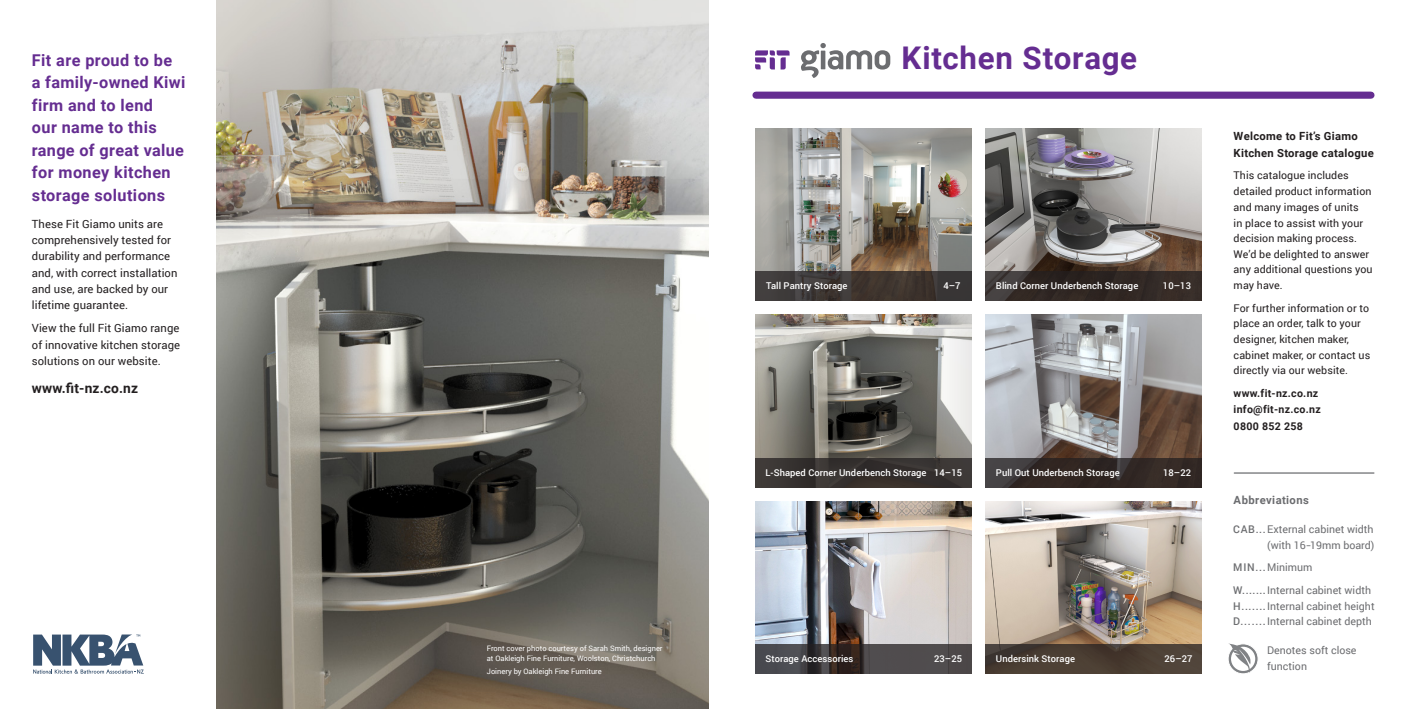
<style>
.page{position:relative;width:1418px;height:709px;background:#fff}
.page>*{position:absolute;margin:0;border:0;box-sizing:border-box;transform-origin:0 0}
.Bullet_points_Roboto{font:700 31.25px "Roboto";letter-spacing:.025em;color:#652d91}
.Bullet_points_Roboto-2{font:700 16.25px/22.5px "Roboto";letter-spacing:.025em;color:#652d91}
.Bullet_points_Roboto-3{font:700 13.75px "Roboto";letter-spacing:.01em;color:#231f20}
.Bullet_points_Roboto-4{font:11.25px/16.2px "Roboto";letter-spacing:.005em;color:#231f20}
.DPS_-_Prod_Bullet_li{font:700 11.25px/16.2px "Roboto";letter-spacing:.025em;color:#231f20}
.New_header{font:700 11.25px "Roboto";letter-spacing:.035em;color:#6c6d70}
.DPS_-_Prod_Bullet_li-2{font:10.62px/15.6px "Roboto";letter-spacing:.005em;color:#231f20}
.DPS_-_Prod_Bullet_li-3{font:10.62px/15.6px "Roboto";color:#6c6d70;text-align:right}
.DPS_-_Prod_Bullet_li-4{font:700 10.62px "Roboto";letter-spacing:.025em;color:#231f20}
.DPS_-_Prod_Bullet_li-5{font:500 9.38px "Roboto";letter-spacing:.005em;color:#fff}
.TABLE_TEXT_A{font:7.5px/10px "Roboto";color:#fff}
.s1{font-weight:500}
</style>
<div class="page">
<img style="left:755px;top:315px;width:49px;height:143px">
<svg style="left:804px;top:315px;width:167px;height:143px;background:#83817b"></svg>
<img style="left:985px;top:128px;width:216px;height:143px">
<img style="left:985px;top:315px;width:216px;height:143px">
<img style="left:985px;top:501px;width:216px;height:143px">
<img style="left:755px;top:501px;width:216px;height:143px">
<div style="left:756px;top:92px;width:614px;height:7px;background:#652d91"></div>
<svg style="left:33px;top:634px;width:111px;height:39px"></svg>
<svg style="left:1228px;top:644px;width:30px;height:30px"></svg>
<div style="left:1227px;top:643px;width:31px;height:31px;border:1px solid #fff;border-radius:50%"></div>
<div style="left:1230px;top:646px;width:25px;height:25px;background:#fff;border-radius:50%"></div>
<svg style="left:1227px;top:643px;width:23px;height:30px"></svg>
<hr style="left:1234px;top:472px;width:139px;height:1px;background:#6c6d70">
<img style="left:216px;top:0;width:493px;height:709px">
<svg style="left:985px;top:271px;width:216px;height:29px;background:#332a27"></svg>
<svg style="left:985px;top:458px;width:216px;height:29px;background:#352c29"></svg>
<svg style="left:755px;top:644px;width:216px;height:29px;background:#464243"></svg>
<svg style="left:985px;top:644px;width:216px;height:29px;background:#493d33"></svg>
<img style="left:755px;top:128px;width:216px;height:143px">
<svg style="left:755px;top:271px;width:216px;height:29px;background:#3d3734"></svg>
<div style="left:755px;top:458px;width:216px;height:29px;background:#37322f"></div>
<svg style="left:755px;top:50px;width:34px;height:19px"></svg>
<svg style="left:801px;top:43px;width:89px;height:35px"></svg>
<p class="Bullet_points_Roboto-2" style="left:32px;top:48px;width:142px">Fit are proud to be</p>
<p class="Bullet_points_Roboto-2" style="left:32px;top:71px;width:155px">a family-owned Kiwi firm and to lend<br>our name to this range of great value for money kitchen storage solutions</p>
<p class="Bullet_points_Roboto-4" style="left:32px;top:215px;width:147px">These Fit Giamo units are comprehensively tested for durability and performance and, with correct installation and use, are backed by our lifetime guarantee.</p>
<p class="Bullet_points_Roboto-4" style="left:32px;top:320px;width:150px;text-align:justify">View the full Fit Giamo range of innovative kitchen storage solutions on our website.</p>
<p class="Bullet_points_Roboto-3" style="left:32px;top:378px;width:108px">www.fit-nz.co.nz</p>
<p class="TABLE_TEXT_A" style="left:487px;top:643px;width:177px">Front cover photo courtesy of Sarah Smith, designer at Oakleigh Fine Furniture, Woolston, Christchurch</p>
<p class="TABLE_TEXT_A" style="left:487px;top:665px;width:116px">Joinery by Oakleigh Fine Furniture</p>
<p class="Bullet_points_Roboto" style="left:901px;top:36px;width:237px">Kitchen Storage</p>
<p class="DPS_-_Prod_Bullet_li-5" style="left:766px;top:279px;width:83px">Tall Pantry Storage</p>
<p class="DPS_-_Prod_Bullet_li-5" style="left:943px;top:279px;width:19px">4–7</p>
<p class="DPS_-_Prod_Bullet_li-5" style="left:995px;top:279px;width:144px">Blind Corner Underbench Storage</p>
<p class="DPS_-_Prod_Bullet_li-5" style="left:1162px;top:279px;width:30px">10–13</p>
<p class="DPS_-_Prod_Bullet_li-5" style="left:765px;top:466px;width:162px">L-Shaped Corner Underbench Storage</p>
<p class="DPS_-_Prod_Bullet_li-5" style="left:934px;top:466px;width:30px">14–15</p>
<p class="DPS_-_Prod_Bullet_li-5" style="left:995px;top:466px;width:125px">Pull Out Underbench Storage</p>
<p class="DPS_-_Prod_Bullet_li-5" style="left:1163px;top:466px;width:30px">18–22</p>
<p class="DPS_-_Prod_Bullet_li-5" style="left:765px;top:652px;width:89px">Storage Accessories</p>
<p class="DPS_-_Prod_Bullet_li-5" style="left:934px;top:652px;width:30px">23–25</p>
<p class="DPS_-_Prod_Bullet_li-5" style="left:995px;top:652px;width:81px">Undersink Storage</p>
<p class="DPS_-_Prod_Bullet_li-5" style="left:1164px;top:652px;width:30px">26–27</p>
<p class="DPS_-_Prod_Bullet_li" style="left:1233px;top:128px;width:142px">Welcome to Fit’s Giamo<br>Kitchen Storage catalogue</p>
<p class="DPS_-_Prod_Bullet_li-2" style="left:1233px;top:167px;width:140px">This catalogue includes detailed product information and many images of units<br>in place to assist with your decision making process.<br>We’d be delighted to answer any additional questions you may have.</p>
<p class="DPS_-_Prod_Bullet_li-2" style="left:1233px;top:300px;width:138px">For further information or to place an order, talk to your designer, kitchen maker, cabinet maker, or contact us directly via our website.</p>
<p class="DPS_-_Prod_Bullet_li-4" style="left:1233px;top:386px;width:86px">www.fit-nz.co.nz</p>
<p class="DPS_-_Prod_Bullet_li-4" style="left:1233px;top:402px;width:89px">info@fit-nz.co.nz</p>
<p class="DPS_-_Prod_Bullet_li-4" style="left:1233px;top:419px;width:71px">0800 852 258</p>
<p class="New_header" style="left:1233px;top:492px;width:77px">Abbreviations</p>
<p class="DPS_-_Prod_Bullet_li-3" style="left:1233px;top:521px;width:143px"><span class="s1">CAB...</span>External cabinet width (with 16-19mm board)</p>
<p class="DPS_-_Prod_Bullet_li-3" style="left:1233px;top:559px;width:81px"><span class="s1">MIN...</span>Minimum</p>
<p class="DPS_-_Prod_Bullet_li-3" style="left:1233px;top:582px;width:139px"><span class="s1">W.......</span>Internal cabinet width</p>
<p class="DPS_-_Prod_Bullet_li-3" style="left:1233px;top:598px;width:143px"><span class="s1">H.......</span>Internal cabinet height</p>
<p class="DPS_-_Prod_Bullet_li-3" style="left:1233px;top:613px;width:140px"><span class="s1">D.......</span>Internal cabinet depth</p>
<p class="DPS_-_Prod_Bullet_li-3" style="left:1267px;top:642px;width:91px;text-align:left">Denotes soft close function</p>
</div>
